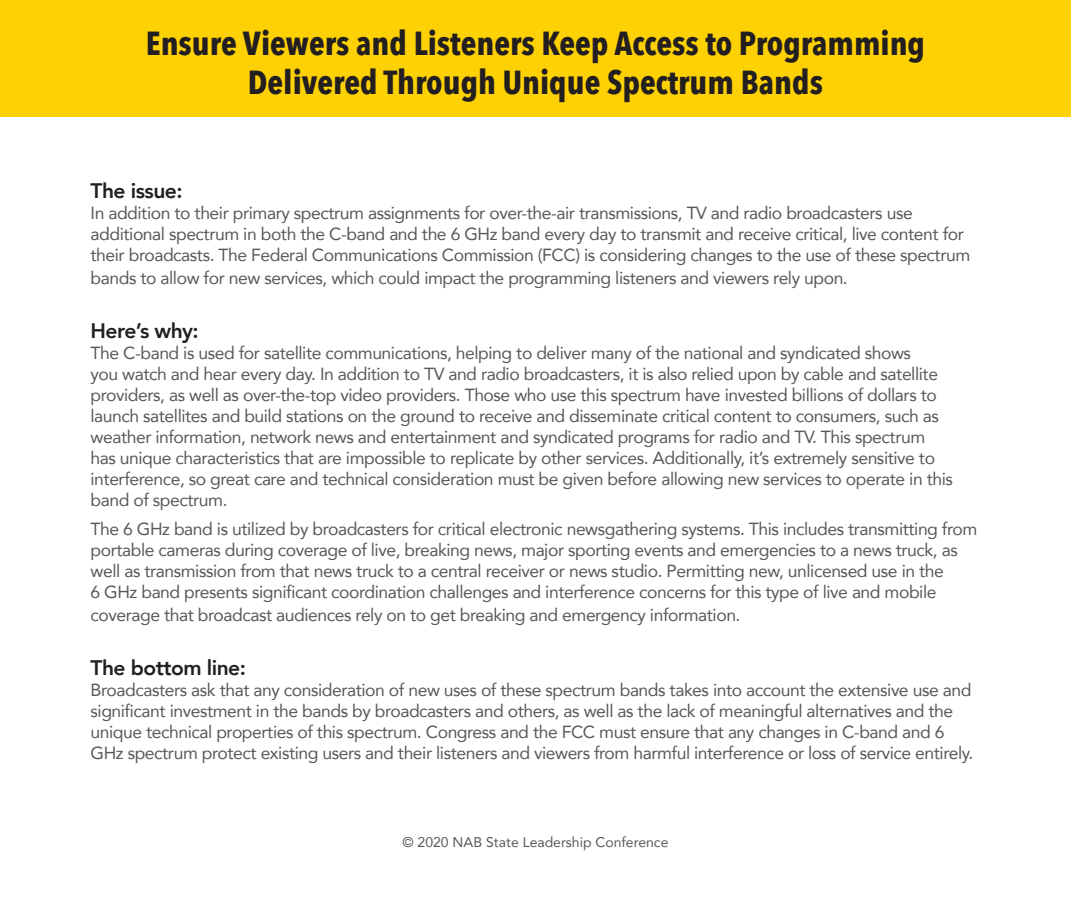
<style>
.page{position:relative;width:1071px;height:914px;background:#fff}
.page>*{position:absolute;margin:0;border:0;box-sizing:border-box;transform-origin:0 0}
.t1{font:700 33.25px/38.5px "Avenir Next Condensed";color:#231f20;text-align:center}
.t2{font:800 21px "Avenir";letter-spacing:-.025em;color:#231f20}
.t3{font:17.5px/21px "Avenir";letter-spacing:-.025em;color:#57585a}
.t4{font:14px "Avenir";color:#57585a}
</style>
<div class="page">
<div style="left:0;top:0;width:1071px;height:117px;background:#fed105"></div>
<h1 class="t1" style="left:146px;top:24px;width:781px">Ensure Viewers and Listeners Keep Access to Programming<br>Delivered Through Unique Spectrum Bands</h1>
<p class="t2" style="left:91px;top:174px;width:94px">The issue:</p>
<p class="t3" style="left:91px;top:202px;width:881px">In addition to their primary spectrum assignments for over-the-air transmissions, TV and radio broadcasters use additional spectrum in both the C-band and the 6 GHz band every day to transmit and receive critical, live content for their broadcasts. The Federal Communications Commission (FCC) is considering changes to the use of these spectrum</p>
<p class="t3" style="left:91px;top:266px;width:759px">bands to allow for new services, which could impact the programming listeners and viewers rely upon.</p>
<p class="t2" style="left:91px;top:314px;width:110px">Here’s why:</p>
<p class="t3" style="left:91px;top:342px;width:864px">The C-band is used for satellite communications, helping to deliver many of the national and syndicated shows<br>you watch and hear every day. In addition to TV and radio broadcasters, it is also relied upon by cable and satellite providers, as well as over-the-top video providers. Those who use this spectrum have invested billions of dollars to launch satellites and build stations on the ground to receive and disseminate critical content to consumers, such as weather information, network news and entertainment and syndicated programs for radio and TV. This spectrum has unique characteristics that are impossible to replicate by other services. Additionally, it’s extremely sensitive to interference, so great care and technical consideration must be given before allowing new services to operate in this band of spectrum.</p>
<p class="t3" style="left:91px;top:518px;width:888px">The 6 GHz band is utilized by broadcasters for critical electronic newsgathering systems. This includes transmitting from portable cameras during coverage of live, breaking news, major sporting events and emergencies to a news truck, as well as transmission from that news truck to a central receiver or news studio. Permitting new, unlicensed use in the<br>6 GHz band presents significant coordination challenges and interference concerns for this type of live and mobile</p>
<p class="t3" style="left:91px;top:603px;width:651px">coverage that broadcast audiences rely on to get breaking and emergency information.</p>
<p class="t2" style="left:91px;top:651px;width:157px">The bottom line:</p>
<p class="t3" style="left:91px;top:679px;width:884px">Broadcasters ask that any consideration of new uses of these spectrum bands takes into account the extensive use and significant investment in the bands by broadcasters and others, as well as the lack of meaningful alternatives and the unique technical properties of this spectrum. Congress and the FCC must ensure that any changes in C-band and 6<br>GHz spectrum protect existing users and their listeners and viewers from harmful interference or loss of service entirely.</p>
<p class="t4" style="left:403px;top:830px;width:267px">© 2020 NAB State Leadership Conference</p>
</div>
